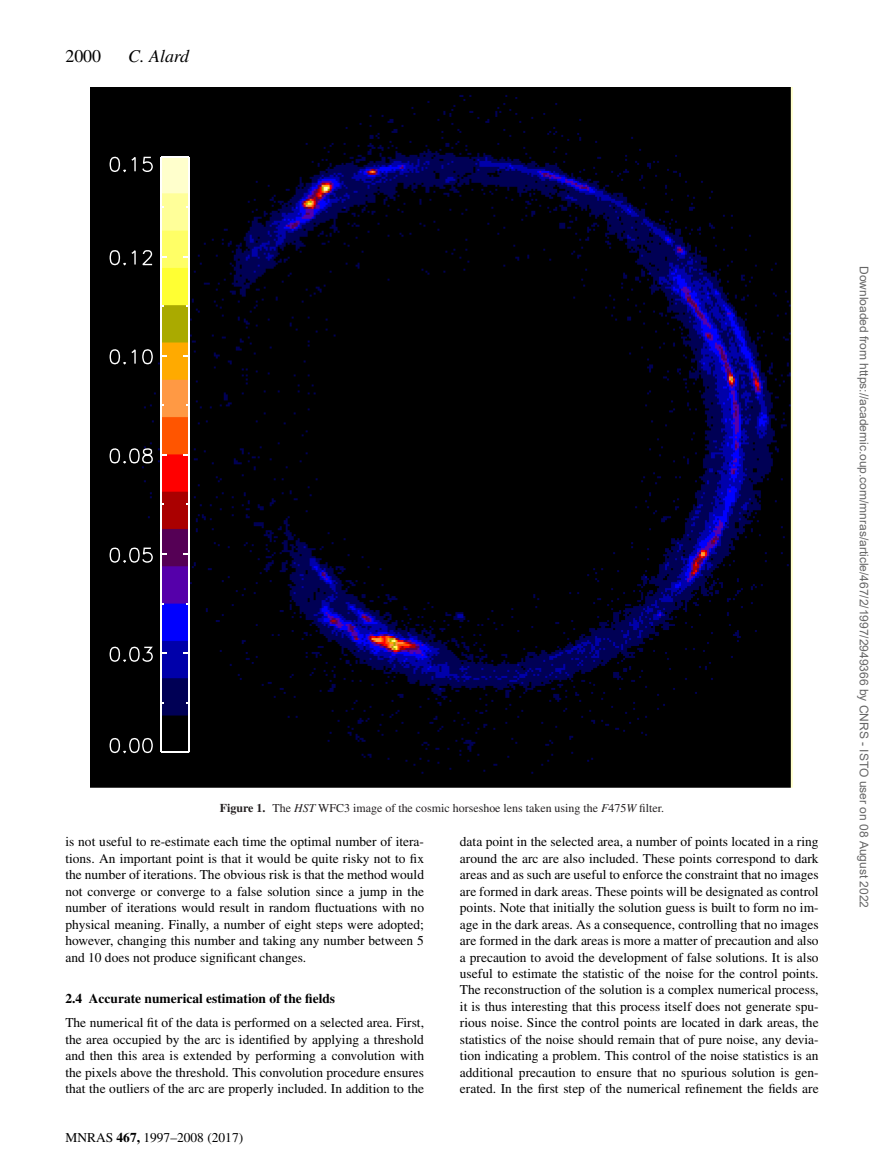
<style>
.page{position:relative;width:893px;height:1174px;background:#fff}
.page>*{position:absolute;margin:0;border:0;box-sizing:border-box;transform-origin:0 0}
.t1{font:italic 18px "Times";color:#000}
.t2{font:18px "Times";color:#000}
.t3{font:13.5px/16.5px "Times";color:#000;text-align:justify}
.t4{font:700 13.5px "Times";color:#000}
.t5{font:12px "Arial";color:#666}
.t6{font:12px "Times";color:#231f20}
.s1{font-weight:700}
.s2{font-style:italic}
</style>
<div class="page">
<img style="left:91px;top:87px;width:702px;height:700px">
<img style="left:162px;top:169px;width:26px;height:582px">
<hr style="left:161px;top:751px;width:28px;height:2px;background:#fff">
<hr style="left:160px;top:157px;width:2px;height:595px;background:#fff">
<svg style="left:160px;top:740px;width:7px;height:13px"></svg>
<svg style="left:110px;top:738px;width:43px;height:15px"></svg>
<svg style="left:110px;top:646px;width:43px;height:16px"></svg>
<svg style="left:110px;top:547px;width:43px;height:16px"></svg>
<svg style="left:110px;top:448px;width:43px;height:15px"></svg>
<svg style="left:110px;top:349px;width:26px;height:16px"></svg>
<svg style="left:142px;top:349px;width:11px;height:15px"></svg>
<svg style="left:110px;top:250px;width:16px;height:15px"></svg>
<svg style="left:132px;top:250px;width:4px;height:14px"></svg>
<svg style="left:142px;top:250px;width:10px;height:15px"></svg>
<svg style="left:110px;top:157px;width:26px;height:15px"></svg>
<svg style="left:142px;top:157px;width:11px;height:15px"></svg>
<hr style="left:188px;top:157px;width:2px;height:595px;background:#fff">
<svg style="left:183px;top:740px;width:7px;height:13px"></svg>
<svg style="left:162px;top:157px;width:26px;height:12px"></svg>
<h1 class="t2" style="left:65px;top:49px;width:37px">2000</h1>
<h1 class="t1" style="left:128px;top:49px;width:63px">C. Alard</h1>
<p class="t6" style="left:220px;top:803px;width:446px"><span class="s1">Figure 1.</span> The <span class="s2">HST</span> WFC3 image of the cosmic horseshoe lens taken using the <span class="s2">F</span>475<span class="s2">W</span> filter.</p>
<p class="t3" style="left:65px;top:834px;width:360px">is not useful to re-estimate each time the optimal number of itera&shy;tions. An important point is that it would be quite risky not to fix the number of iterations. The obvious risk is that the method would not converge or converge to a false solution since a jump in the number of iterations would result in random fluctuations with no physical meaning. Finally, a number of eight steps were adopted; however, changing this number and taking any number between 5 and 10 does not produce significant changes.</p>
<p class="t4" style="left:65px;top:993px;width:271px">2.4 Accurate numerical estimation of the fields</p>
<p class="t3" style="left:65px;top:1015px;width:360px">The numerical fit of the data is performed on a selected area. First, the area occupied by the arc is identified by applying a threshold and then this area is extended by performing a convolution with the pixels above the threshold. This convolution procedure ensures that the outliers of the arc are properly included. In addition to the</p>
<p class="t3" style="left:460px;top:834px;width:360px">data point in the selected area, a number of points located in a ring around the arc are also included. These points correspond to dark areas and as such are useful to enforce the constraint that no images are formed in dark areas. These points will be designated as control points. Note that initially the solution guess is built to form no im&shy;age in the dark areas. As a consequence, controlling that no images are formed in the dark areas is more a matter of precaution and also a precaution to avoid the development of false solutions. It is also useful to estimate the statistic of the noise for the control points.<br>The reconstruction of the solution is a complex numerical process, it is thus interesting that this process itself does not generate spu&shy;rious noise. Since the control points are located in dark areas, the statistics of the noise should remain that of pure noise, any devia&shy;tion indicating a problem. This control of the noise statistics is an additional precaution to ensure that no spurious solution is gen&shy;erated. In the first step of the numerical refinement the fields are</p>
<p class="t3" style="left:65px;top:1130px;width:179px">MNRAS <span class="s1">467,</span> 1997–2008 (2017)</p>
<p class="t5" style="left:868px;top:266px;width:643px;rotate:90deg">Downloaded from https://academic.oup.com/mnras/article/467/2/1997/2949366 by CNRS - ISTO user on 08 August 2022</p>
</div>
